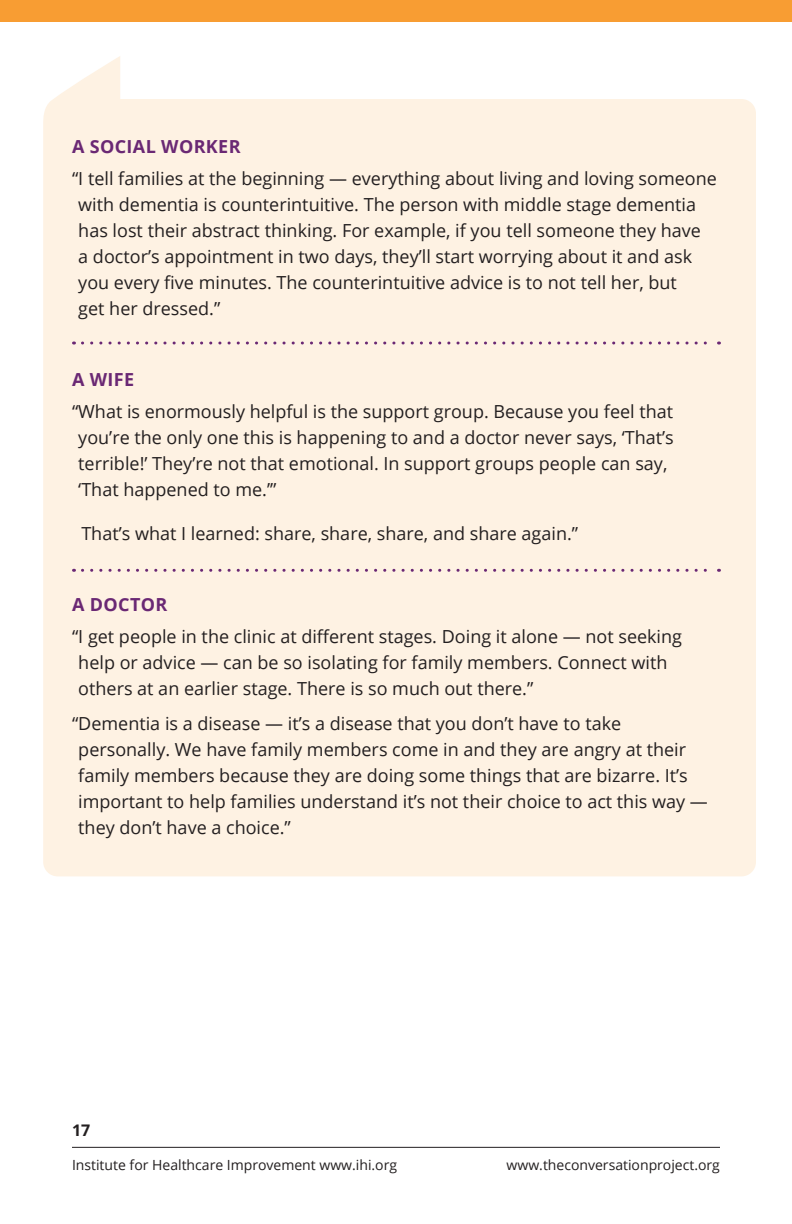
<style>
.page{position:relative;width:792px;height:1224px;background:#fff}
.page>*{position:absolute;margin:0;border:0;box-sizing:border-box;transform-origin:0 0}
.Text_Body{font:18px/26px "Open Sans";color:#231f20}
.A_PERSON{font:700 18px "Open Sans";letter-spacing:.02em;color:#6a2874}
.t1{font:700 16px "Open Sans";color:#231f20}
.t2{font:14px "Open Sans";color:#231f20}
</style>
<div class="page">
<hr style="left:72px;top:1147px;width:648px;height:1px;background:#231f20">
<div style="left:0;top:0;width:792px;height:22px;background:#f89d33"></div>
<div style="left:43px;top:56px;width:713px;height:820px;background:#fef2e3"></div>
<svg style="left:82px;top:342px;width:637px;height:3px;background:#dbc3c9"></svg>
<svg style="left:82px;top:569px;width:637px;height:3px;background:#d9bfc7"></svg>
<p class="A_PERSON" style="left:72px;top:133px;width:170px">A SOCIAL WORKER</p>
<p class="Text_Body" style="left:78px;top:165px;width:640px;text-indent:-6px">“I tell families at the beginning — everything about living and loving someone with dementia is counterintuitive. The person with middle stage dementia has lost their abstract thinking. For example, if you tell someone they have<br>a doctor’s appointment in two days, they’ll start worrying about it and ask you every five minutes. The counterintuitive advice is to not tell her, but<br>get her dressed.”</p>
<p class="A_PERSON" style="left:72px;top:366px;width:64px">A WIFE</p>
<p class="Text_Body" style="left:78px;top:398px;width:597px;text-indent:-6px">“What is enormously helpful is the support group. Because you feel that you’re the only one this is happening to and a doctor never says, ‘That’s terrible!’ They’re not that emotional. In support groups people can say, ‘That happened to me.’”</p>
<p class="Text_Body" style="left:81px;top:520px;width:498px">That’s what I learned: share, share, share, and share again.”</p>
<p class="A_PERSON" style="left:72px;top:591px;width:97px">A DOCTOR</p>
<p class="Text_Body" style="left:78px;top:623px;width:605px;text-indent:-6px">“I get people in the clinic at different stages. Doing it alone — not seeking help or advice — can be so isolating for family members. Connect with others at an earlier stage. There is so much out there.”</p>
<p class="Text_Body" style="left:78px;top:710px;width:631px;text-indent:-6px">“Dementia is a disease — it’s a disease that you don’t have to take personally. We have family members come in and they are angry at their family members because they are doing some things that are bizarre. It’s important to help families understand it’s not their choice to act this way — they don’t have a choice.”</p>
<p class="t1" style="left:72px;top:1119px;width:20px">17</p>
<p class="t2" style="left:72px;top:1155px;width:327px">Institute for Healthcare Improvement www.ihi.org</p>
<p class="t2" style="left:507px;top:1155px;width:215px">www.theconversationproject.org</p>
</div>
